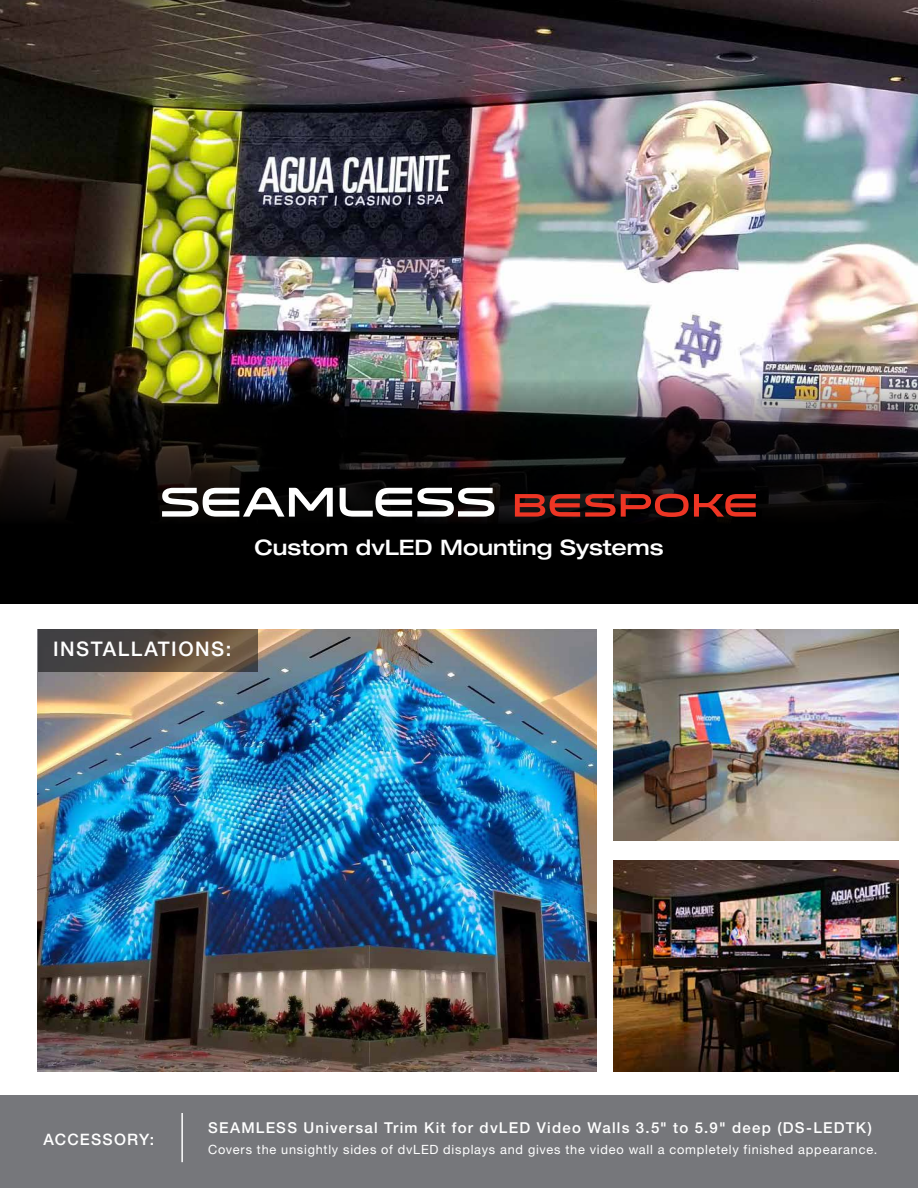
<style>
.page{position:relative;width:918px;height:1188px;background:#fff}
.page>*{position:absolute;margin:0;border:0;box-sizing:border-box;transform-origin:0 0}
.t1{font:500 expanded 21.3px "Helvetica Neue LT Std";color:#fff}
.t2{font:500 20.1px "Helvetica Neue LT Std";letter-spacing:.075em;color:#fff}
.t3{font:500 15.75px "Helvetica Neue LT Std";letter-spacing:.08em;color:#fff}
.t4{font:500 15px "Helvetica Neue LT Std";letter-spacing:.08em;color:#fff}
.t5{font:12.75px "Helvetica Neue LT Std";letter-spacing:.06em;color:#fff}
</style>
<div class="page">
<img style="left:614px;top:629px;width:285px;height:211px">
<img style="left:38px;top:629px;width:558px;height:442px">
<img style="left:614px;top:860px;width:285px;height:211px">
<div style="left:0;top:1096px;width:918px;height:92px;background:#76777b"></div>
<img style="left:0;top:0;width:918px;height:378px">
<svg style="left:38px;top:629px;width:219px;height:43px;background:#544a40"></svg>
<div style="left:0;top:525px;width:918px;height:79px;background:#000"></div>
<img style="left:0;top:378px;width:918px;height:147px">
<svg style="left:515px;top:494px;width:241px;height:23px;background:#771d15"></svg>
<svg style="left:162px;top:487px;width:171px;height:30px"></svg>
<svg style="left:340px;top:488px;width:154px;height:29px"></svg>
<hr style="left:181px;top:1113px;width:2px;height:49px;background:#fff">
<h1 class="t1" style="left:254px;top:534px;width:411px">Custom dvLED Mounting Systems</h1>
<h2 class="t2" style="left:53px;top:636px;width:180px">INSTALLATIONS:</h2>
<p class="t3" style="left:43px;top:1130px;width:112px">ACCESSORY:</p>
<p class="t4" style="left:208px;top:1119px;width:665px">SEAMLESS Universal Trim Kit for dvLED Video Walls 3.5" to 5.9" deep (DS-LEDTK)</p>
<p class="t5" style="left:208px;top:1142px;width:671px">Covers the unsightly sides of dvLED displays and gives the video wall a completely finished appearance.</p>
</div>
